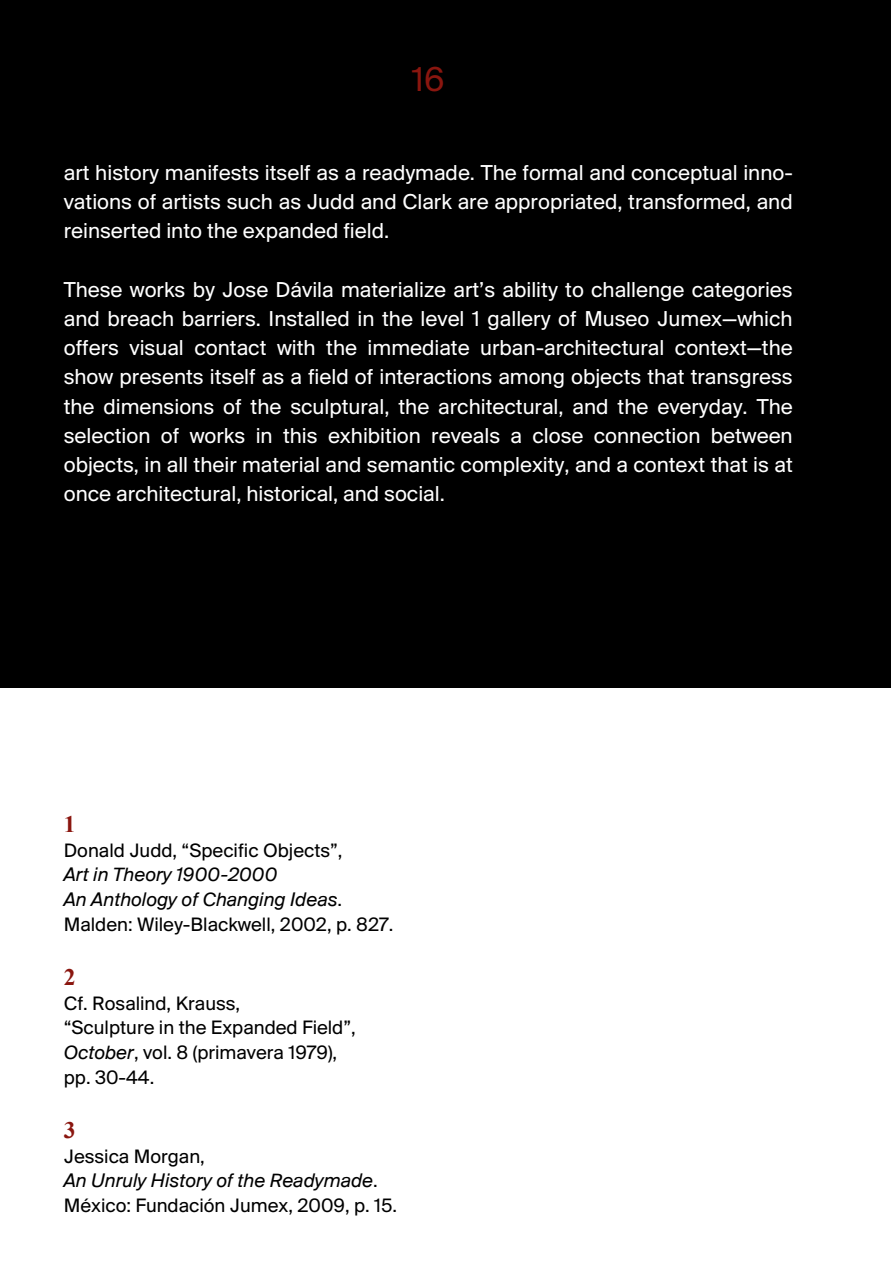
<style>
.page{position:relative;width:891px;height:1276px;background:#fff}
.page>*{position:absolute;margin:0;border:0;box-sizing:border-box;transform-origin:0 0}
.t1{font:36px "Suisse Jumex";color:#8a160f}
.t2{font:700 23.62px "Times New Roman";color:#8a160f}
.t3{font:22.5px/29.2px "Suisse Jumex";color:#fff;text-align:justify}
.t4{font:20.25px/24.8px "Suisse Jumex";color:#000}
.t5{font:italic 20.25px/24.8px "Suisse BP Intl";color:#000}
.s1{font-family:"Suisse Jumex";font-style:normal}
.s2{font-family:"Suisse BP Intl";font-style:italic}
</style>
<div class="page">
<div style="left:0;top:0;width:891px;height:687px;background:#000"></div>
<h1 class="t1" style="left:412px;top:58px;width:34px">16</h1>
<p class="t3" style="left:64px;top:157px;width:731px">art history manifests itself as a readymade. The formal and conceptual inno&shy;vations of artists such as Judd and Clark are appropriated, transformed, and reinserted into the expanded field.</p>
<p class="t3" style="left:64px;top:274px;width:731px">These works by Jose Dávila materialize art’s ability to challenge categories and breach barriers. Installed in the level 1 gallery of Museo Jumex—which offers visual contact with the immediate urban-architectural context—the show presents itself as a field of interactions among objects that transgress the dimensions of the sculptural, the architectural, and the everyday. The selection of works in this exhibition reveals a close connection between objects, in all their material and semantic complexity, and a context that is at once architectural, historical, and social.</p>
<p class="t2" style="left:64px;top:807px;width:13px">1</p>
<p class="t4" style="left:64px;top:837px;width:280px">Donald Judd, “Specific Objects”,</p>
<p class="t5" style="left:64px;top:862px;width:280px">Art in Theory 1900-2000<br>An Anthology of Changing Ideas<span class="s1">.</span></p>
<p class="t4" style="left:64px;top:911px;width:331px">Malden: Wiley-Blackwell, 2002, p. 827.</p>
<p class="t2" style="left:64px;top:960px;width:13px">2</p>
<p class="t4" style="left:64px;top:990px;width:293px">Cf. Rosalind, Krauss,<br>“Sculpture in the Expanded Field”,<br><span class="s2">October</span>, vol. 8 (primavera 1979), pp. 30-44.</p>
<p class="t2" style="left:64px;top:1113px;width:13px">3</p>
<p class="t4" style="left:64px;top:1143px;width:143px">Jessica Morgan,</p>
<p class="t5" style="left:64px;top:1168px;width:316px">An Unruly History of the Readymade<span class="s1">.</span></p>
<p class="t4" style="left:64px;top:1192px;width:335px">México: Fundación Jumex, 2009, p. 15.</p>
</div>
